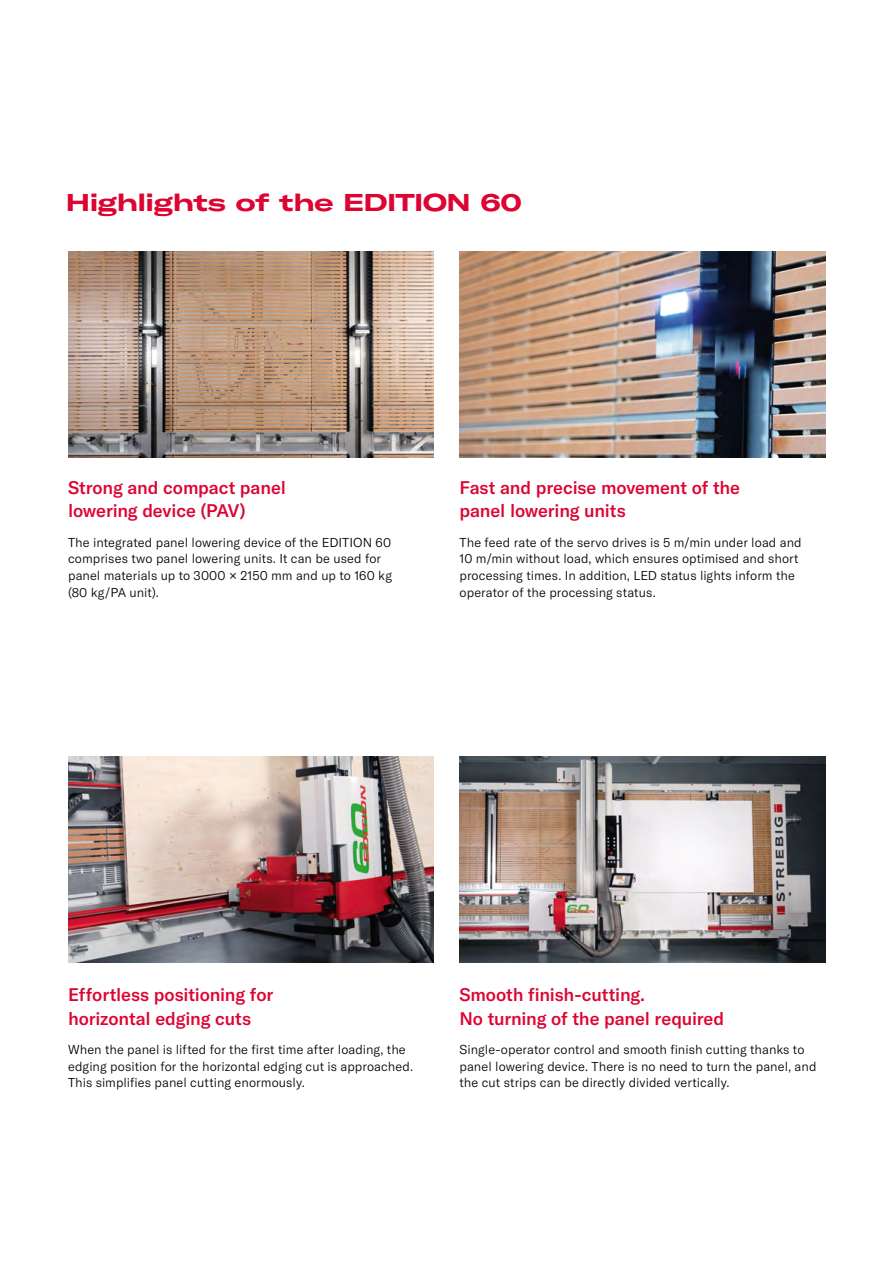
<style>
.page{position:relative;width:885px;height:1263px;background:#fff}
.page>*{position:absolute;margin:0;border:0;box-sizing:border-box;transform-origin:0 0}
.Übertitel{font:700 expanded 24px "GT America";letter-spacing:-.025em;color:#dd0432}
.Zwischentitel{font:500 18px/23.4px "GT America";letter-spacing:-.01em;color:#dd0432}
.Lauftext{font:300 12.75px/16.5px "GT America";letter-spacing:.005em;color:#000}
</style>
<div class="page">
<img style="left:68px;top:252px;width:366px;height:205px">
<img style="left:68px;top:757px;width:366px;height:205px">
<img style="left:459px;top:757px;width:366px;height:205px">
<img style="left:459px;top:252px;width:366px;height:205px">
<p class="Übertitel" style="left:66px;top:187px;width:457px">Highlights of the EDITION 60</p>
<p class="Zwischentitel" style="left:68px;top:476px;width:219px">Strong and compact panel lowering device (PAV)</p>
<p class="Lauftext" style="left:68px;top:534px;width:325px">The integrated panel lowering device of the EDITION 60 comprises two panel lowering units. It can be used for panel materials up to 3000 × 2150 mm and up to 160 kg (80 kg/PA unit).</p>
<p class="Zwischentitel" style="left:459px;top:476px;width:282px">Fast and precise movement of the panel lowering units</p>
<p class="Lauftext" style="left:459px;top:534px;width:344px">The feed rate of the servo drives is 5 m/min under load and 10 m/min without load, which ensures optimised and short processing times. In addition, LED status lights inform the operator of the processing status.</p>
<p class="Zwischentitel" style="left:68px;top:983px;width:207px">Effortless positioning for horizontal edging cuts</p>
<p class="Lauftext" style="left:68px;top:1041px;width:346px">When the panel is lifted for the first time after loading, the edging position for the horizontal edging cut is approached.<br>This simplifies panel cutting enormously.</p>
<p class="Zwischentitel" style="left:459px;top:983px;width:266px">Smooth finish-cutting.<br>No turning of the panel required</p>
<p class="Lauftext" style="left:459px;top:1041px;width:358px">Single-operator control and smooth finish cutting thanks to panel lowering device. There is no need to turn the panel, and the cut strips can be directly divided vertically.</p>
</div>
